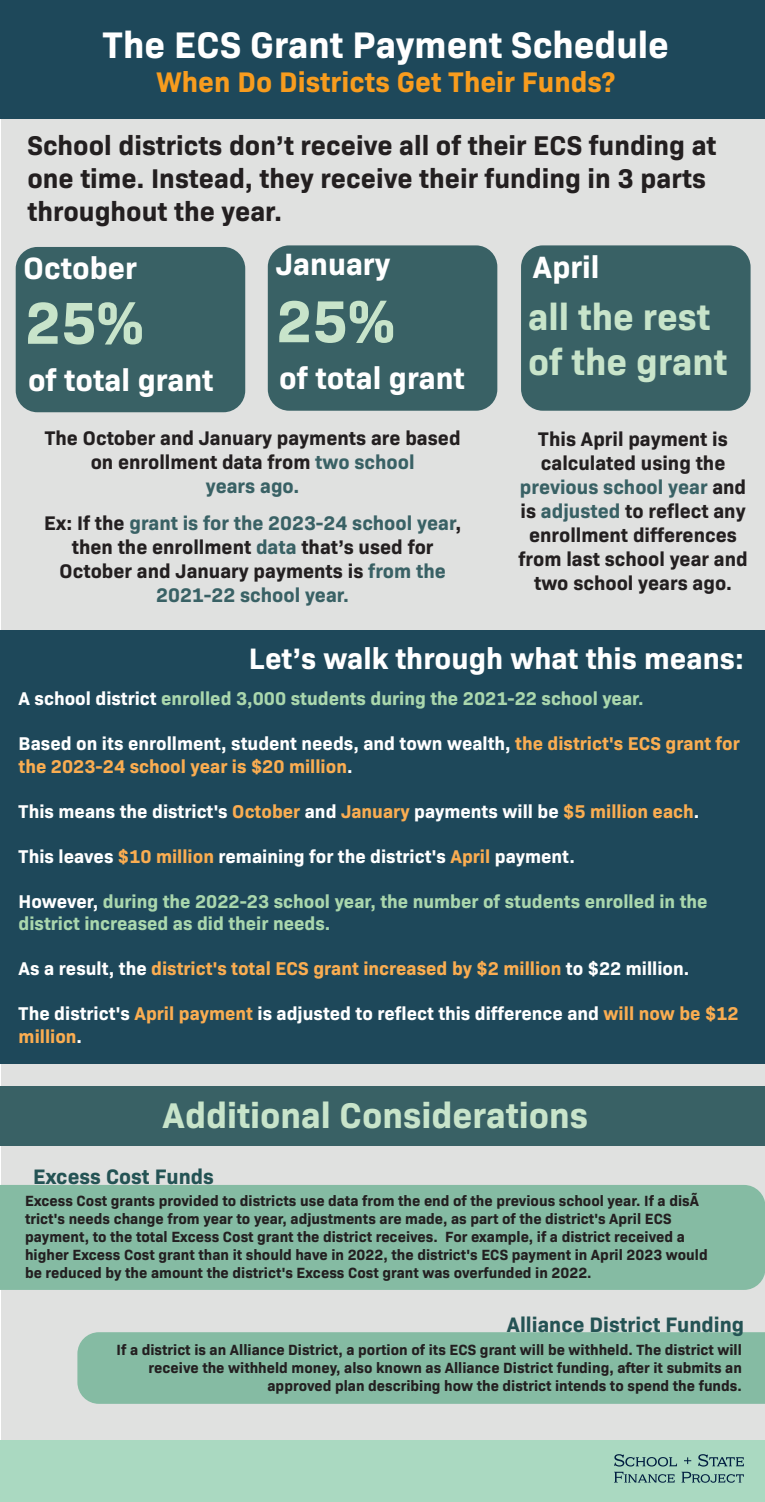
<style>
.page{position:relative;width:765px;height:1502px;background:#fff}
.page>*{position:absolute;margin:0;border:0;box-sizing:border-box;transform-origin:0 0}
.t1{font:700 60px "Bio Sans";color:#c8e4ca}
.t2{font:700 37.5px "Bio Sans";color:#fff}
.t3{font:700 37.5px/45px "Bio Sans";color:#c8e4ca}
.t4{font:700 36.25px "Bio Sans";color:#c8e4ca}
.t5{font:700 31.25px "Bio Sans";color:#fff}
.t6{font:700 30px "Bio Sans";color:#fff}
.t7{font:700 28.75px "Bio Sans";color:#f89c1e}
.t8{font:700 27.5px/33px "Bio Sans";color:#231f20}
.t9{font:700 21.25px "Bio Sans";color:#245354}
.t10{font:700 20px/24px "Bio Sans";color:#231f20;text-align:center}
.t11{font:700 18.75px/22.5px "Bio Sans";color:#fff}
.t12{font:700 18.75px/22.5px "Bio Sans";color:#faad51}
.t13{font:700 18.75px/22.5px "Bio Sans";color:#aad7ad}
.t14{font:700 15px/18px "Bio Sans";color:#231f20;text-align:right}
.s1{color:#396165}
.s2{color:#fff}
.s3{color:#faad51}
</style>
<div class="page">
<div style="left:1px;top:0;width:764px;height:1488px;background:#e0e1e0"></div>
<div style="left:16px;top:247px;width:229px;height:165px;background:#396165;border-radius:22px"></div>
<div style="left:268px;top:245px;width:229px;height:165px;background:#396165;border-radius:21px"></div>
<div style="left:521px;top:245px;width:230px;height:165px;background:#396165;border-radius:22px"></div>
<div style="left:0;top:1086px;width:765px;height:59px;background:#396165"></div>
<div style="left:77px;top:1332px;width:688px;height:71px;background:#85bba3"></div>
<div style="left:0;top:1185px;width:765px;height:104px;background:#85bba3"></div>
<div style="left:0;top:630px;width:765px;height:433px;background:#1e485a"></div>
<div style="left:0;top:0;width:765px;height:119px;background:#1e485a"></div>
<div style="left:0;top:1440px;width:765px;height:61px;background:#aad9c1"></div>
<svg style="left:614px;top:1454px;width:130px;height:28px"></svg>
<h2 class="t2" style="left:103px;top:16px;width:568px">The ECS Grant Payment Schedule</h2>
<h3 class="t7" style="left:156px;top:60px;width:460px">When Do Districts Get Their Funds?</h3>
<h3 class="t8" style="left:27px;top:127px;width:690px">School districts don’t receive all of their ECS funding at one time. Instead, they receive their funding in 3 parts throughout the year.</h3>
<h3 class="t5" style="left:24px;top:244px;width:115px">October</h3>
<h3 class="t5" style="left:276px;top:240px;width:116px">January</h3>
<h1 class="t1" style="left:25px;top:277px;width:120px">25%</h1>
<h1 class="t1" style="left:276px;top:275px;width:120px">25%</h1>
<h3 class="t5" style="left:28px;top:356px;width:187px">of total grant</h3>
<h3 class="t5" style="left:279px;top:354px;width:187px">of total grant</h3>
<h3 class="t10" style="left:45px;top:424px;width:417px">The October and January payments are based on enrollment data from <span class="s1">two school<br>years ago.</span></h3>
<h3 class="t10" style="left:44px;top:509px;width:419px">Ex: If the <span class="s1">grant is for the 2023-24 school year</span>, then the enrollment <span class="s1">data</span> that’s used for October and January payments is <span class="s1">from the 2021-22 school year.</span></h3>
<h3 class="t5" style="left:533px;top:243px;width:68px">April</h3>
<h2 class="t3" style="left:528px;top:291px;width:201px">all the rest of the grant</h2>
<h3 class="t10" style="left:518px;top:425px;width:231px">This April payment is calculated using the <span class="s1">previous school year</span> and is <span class="s1">adjusted</span> to reflect any enrollment differences from last school year and two school years ago.</h3>
<h3 class="t6" style="left:249px;top:636px;width:497px">Let’s walk through what this means:</h3>
<p class="t13" style="left:19px;top:685px;width:627px"><span class="s2">A school district</span> enrolled 3,000 students during the 2021-22 school year.</p>
<p class="t12" style="left:19px;top:730px;width:723px"><span class="s2">Based on its enrollment, student needs, and town wealth,</span> the district's ECS grant for the 2023-24 school year is $20 million<span class="s2">.</span></p>
<p class="t11" style="left:19px;top:798px;width:682px">This means the district's <span class="s3">October</span> and <span class="s3">January</span> payments will be <span class="s3">$5 million each</span>.</p>
<p class="t11" style="left:19px;top:843px;width:558px">This leaves <span class="s3">$10 million</span> remaining for the district's <span class="s3">April</span> payment.</p>
<p class="t13" style="left:19px;top:888px;width:691px"><span class="s2">However,</span> during the 2022-23 school year, the number of students enrolled in the district increased as did their needs.</p>
<p class="t12" style="left:19px;top:955px;width:672px"><span class="s2">As a result, the</span> district's total ECS grant increased by $2 million <span class="s2">to $22 million.</span></p>
<p class="t11" style="left:19px;top:1000px;width:721px">The district's <span class="s3">April payment</span> is adjusted to reflect this difference and <span class="s3">will now be $12 million</span>.</p>
<h3 class="t4" style="left:163px;top:1087px;width:427px">Additional Considerations</h3>
<h3 class="t9" style="left:33px;top:1160px;width:182px">Excess Cost Funds</h3>
<p class="t14" style="left:25px;top:1190px;width:684px;text-align:left">Excess Cost grants provided to districts use data from the end of the previous school year. If a disÃ trict's needs change from year to year, adjustments are made, as part of the district's April ECS payment, to the total Excess Cost grant the district receives. For example, if a district received a higher Excess Cost grant than it should have in 2022, the district's ECS payment in April 2023 would be reduced by the amount the district's Excess Cost grant was overfunded in 2022.</p>
<h3 class="t9" style="left:507px;top:1308px;width:239px">Alliance District Funding</h3>
<p class="t14" style="left:117px;top:1338px;width:627px">If a district is an Alliance District, a portion of its ECS grant will be withheld. The district will receive the withheld money, also known as Alliance District funding, after it submits an approved plan describing how the district intends to spend the funds.</p>
</div>
